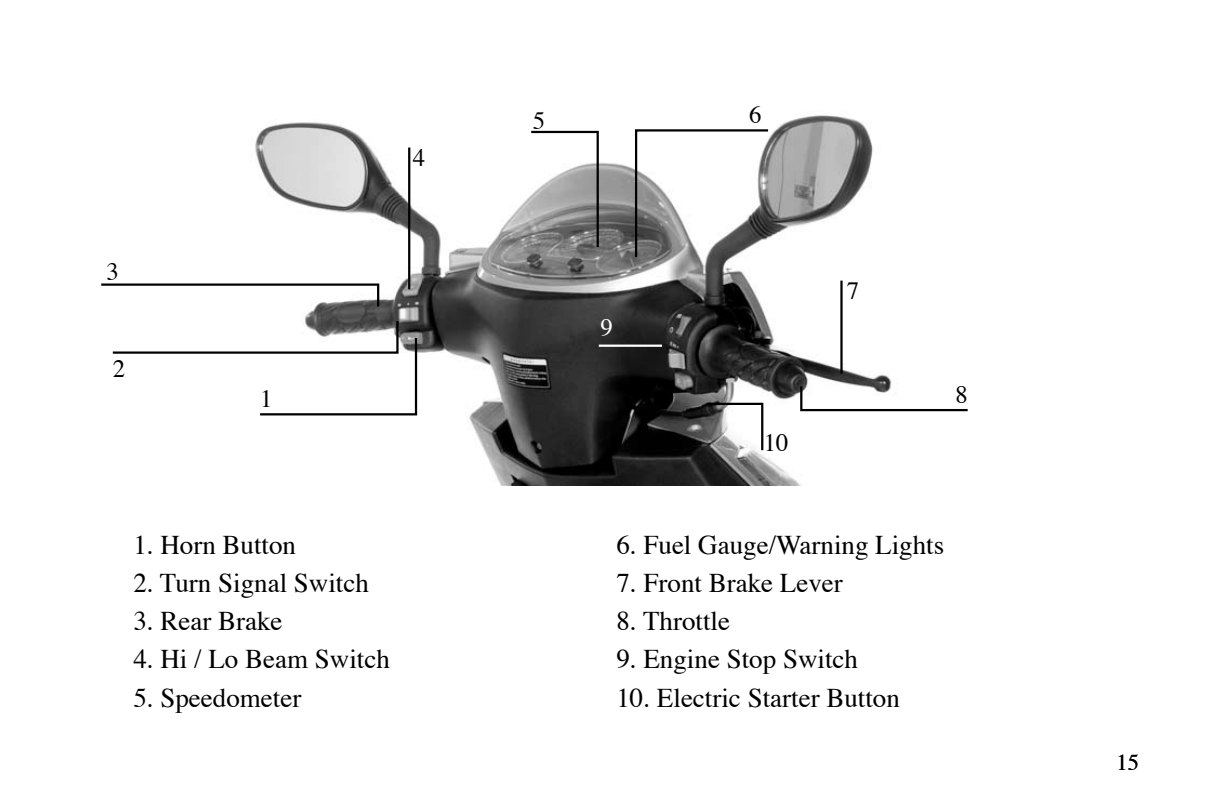
<style>
.page{position:relative;width:1215px;height:810px;background:#fff}
.page>*{position:absolute;margin:0;border:0;box-sizing:border-box;transform-origin:0 0}
.t1{font:27px "Times";color:#000}
.t2{font:24.75px "Times";color:#000}
.t3{font:24.75px "Times";color:#fff}
.t4{font:22.5px "Times";color:#000}
</style>
<div class="page">
<img style="left:255px;top:115px;width:637px;height:371px">
<svg style="left:101px;top:282px;width:279px;height:27px"></svg>
<hr style="left:408px;top:148px;width:2px;height:141px;background:#000">
<svg style="left:529px;top:130px;width:71px;height:119px"></svg>
<svg style="left:704px;top:402px;width:61px;height:50px"></svg>
<hr style="left:840px;top:281px;width:3px;height:93px;background:#000">
<svg style="left:634px;top:128px;width:136px;height:131px"></svg>
<svg style="left:112px;top:319px;width:306px;height:98px"></svg>
<svg style="left:799px;top:384px;width:169px;height:28px"></svg>
<hr style="left:599px;top:345px;width:63px;height:2px;background:#fff">
<p class="t2" style="left:413px;top:135px;width:14px">4</p>
<p class="t2" style="left:533px;top:97px;width:14px">5</p>
<p class="t2" style="left:749px;top:91px;width:14px">6</p>
<p class="t2" style="left:106px;top:249px;width:14px">3</p>
<p class="t2" style="left:113px;top:345px;width:14px">2</p>
<p class="t2" style="left:260px;top:375px;width:14px">1</p>
<p class="t3" style="left:601px;top:305px;width:14px">9</p>
<p class="t2" style="left:764px;top:420px;width:26px">10</p>
<p class="t2" style="left:847px;top:268px;width:14px">7</p>
<p class="t2" style="left:956px;top:372px;width:14px">8</p>
<p class="t1" style="left:133px;top:519px;width:164px">1. Horn Button</p>
<p class="t1" style="left:616px;top:519px;width:329px">6. Fuel Gauge/Warning Lights</p>
<p class="t1" style="left:133px;top:558px;width:237px">2. Turn Signal Switch</p>
<p class="t1" style="left:616px;top:558px;width:228px">7. Front Brake Lever</p>
<p class="t1" style="left:133px;top:596px;width:151px">3. Rear Brake</p>
<p class="t1" style="left:616px;top:596px;width:115px">8. Throttle</p>
<p class="t1" style="left:133px;top:634px;width:258px">4. Hi / Lo Beam Switch</p>
<p class="t1" style="left:616px;top:634px;width:243px">9. Engine Stop Switch</p>
<p class="t1" style="left:133px;top:672px;width:169px">5. Speedometer</p>
<p class="t1" style="left:616px;top:672px;width:285px">10. Electric Starter Button</p>
<p class="t4" style="left:1117px;top:742px;width:24px">15</p>
</div>
